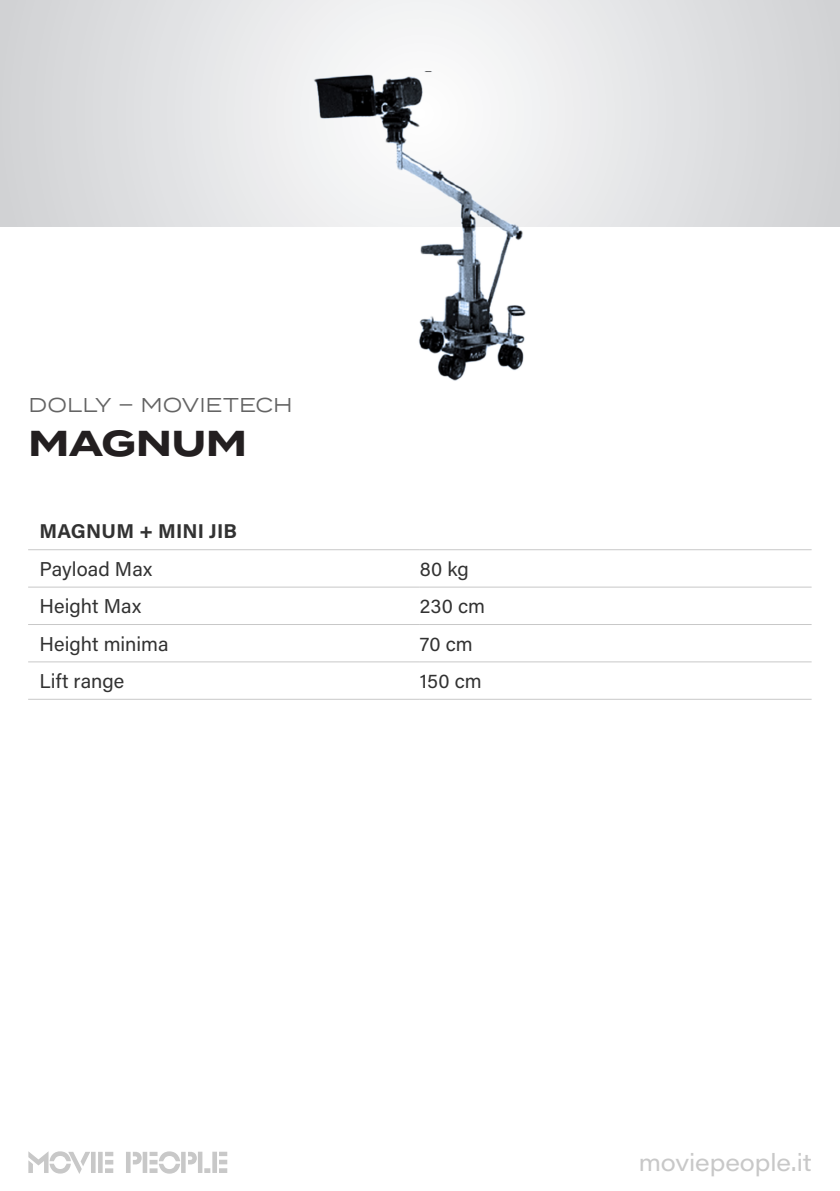
<style>
.page{position:relative;width:840px;height:1191px;background:#fff}
.page>*{position:absolute;margin:0;border:0;box-sizing:border-box;transform-origin:0 0}
.t1{font:700 36px "Termina";color:#231f20}
.t2{font:24px "Acumin Pro Wide";letter-spacing:-.005em;color:#c8c8c8}
.t3{font:20px "Acumin Pro";letter-spacing:.005em;color:#323232}
.t4{font:20px "Termina";letter-spacing:.005em;color:#646464}
.t5{font:700 20px "Acumin Pro";letter-spacing:.01em;color:#323232}
</style>
<div class="page">
<svg style="left:28px;top:1151px;width:199px;height:23px"></svg>
<svg style="left:0;top:0;width:839px;height:227px"></svg>
<hr style="left:28px;top:549px;width:391px;height:1px;background:#c8c8c8">
<hr style="left:28px;top:587px;width:391px;height:1px;background:#c8c8c8">
<hr style="left:28px;top:624px;width:391px;height:1px;background:#c8c8c8">
<hr style="left:28px;top:661px;width:391px;height:1px;background:#c8c8c8">
<hr style="left:28px;top:699px;width:391px;height:1px;background:#c8c8c8">
<hr style="left:419px;top:549px;width:392px;height:1px;background:#c8c8c8">
<hr style="left:419px;top:587px;width:392px;height:1px;background:#c8c8c8">
<hr style="left:419px;top:624px;width:392px;height:1px;background:#c8c8c8">
<hr style="left:419px;top:661px;width:392px;height:1px;background:#c8c8c8">
<hr style="left:419px;top:699px;width:392px;height:1px;background:#c8c8c8">
<img style="left:313px;top:72px;width:213px;height:309px">
<p class="t4" style="left:28px;top:391px;width:266px">DOLLY – MOVIETECH</p>
<p class="t1" style="left:28px;top:416px;width:220px">MAGNUM</p>
<p class="t5" style="left:39px;top:517px;width:199px">MAGNUM + MINI JIB</p>
<p class="t3" style="left:39px;top:555px;width:114px">Payload Max</p>
<p class="t3" style="left:419px;top:555px;width:50px">80 kg</p>
<p class="t3" style="left:39px;top:592px;width:103px">Height Max</p>
<p class="t3" style="left:419px;top:592px;width:67px">230 cm</p>
<p class="t3" style="left:39px;top:629px;width:131px">Height minima</p>
<p class="t3" style="left:419px;top:629px;width:54px">70 cm</p>
<p class="t3" style="left:39px;top:667px;width:86px">Lift range</p>
<p class="t3" style="left:419px;top:667px;width:63px">150 cm</p>
<p class="t2" style="left:638px;top:1145px;width:174px">moviepeople.it</p>
</div>
